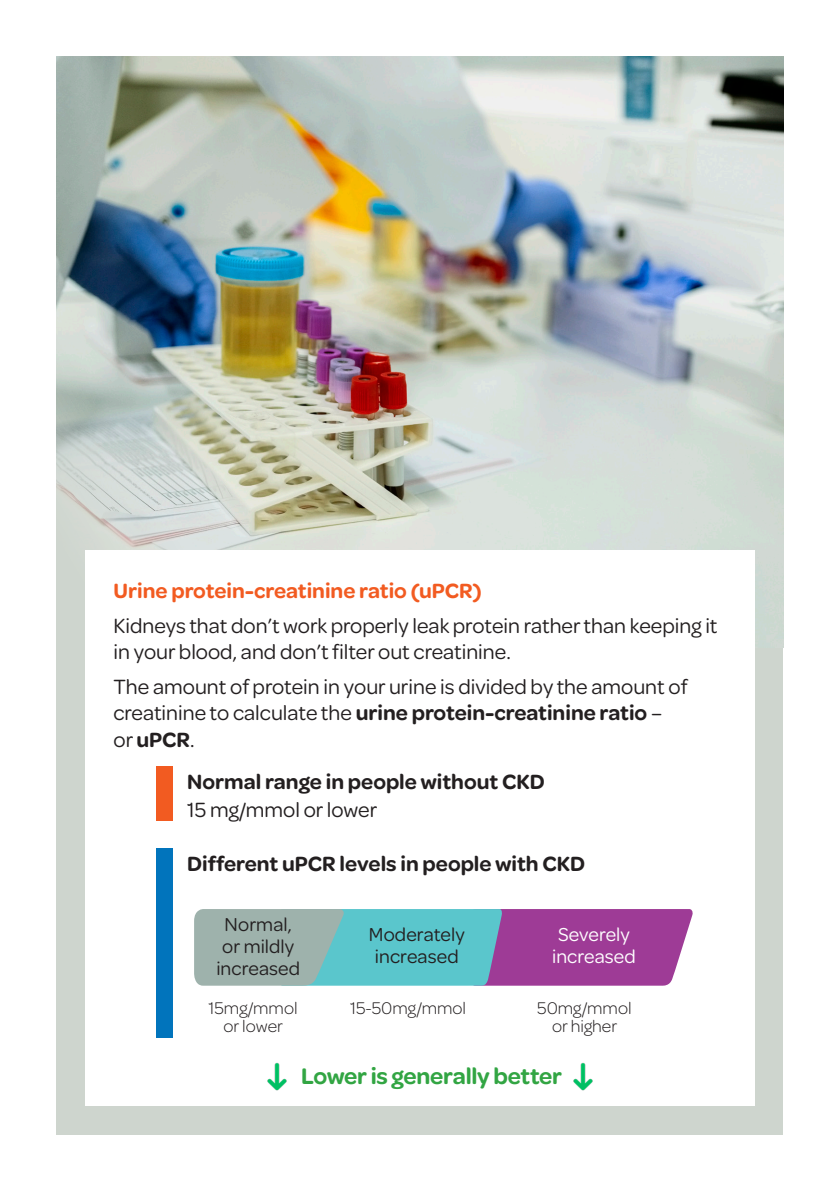
<style>
.page{position:relative;width:840px;height:1191px;background:#fff}
.page>*{position:absolute;margin:0;border:0;box-sizing:border-box;transform-origin:0 0}
.t1{font:600 24px "Omnes";letter-spacing:-.01em;color:#32a543}
.t2{font:22px/26.4px "Omnes";color:#231f20}
.t3{font:600 22px "Omnes";color:#231f20}
.t4{font:600 22px "Omnes";color:#f25b21}
.t5{font:20px/22px "Omnes";letter-spacing:.005em;color:#231f20;text-align:center}
.t6{font:20px/22px "Omnes";letter-spacing:.005em;color:#fff}
.t7{font:300 18px/18px "Omnes";color:#231f20;text-align:center}
.s1{font-weight:600}
</style>
<div class="page">
<div style="left:57px;top:57px;width:725px;height:1077px;background:#ced5ce"></div>
<img style="left:57px;top:57px;width:725px;height:590px">
<div style="left:85px;top:550px;width:669px;height:556px;background:#fff"></div>
<div style="left:156px;top:765px;width:17px;height:55px;background:#f25b21"></div>
<div style="left:156px;top:848px;width:17px;height:189px;background:#0174bc"></div>
<svg style="left:194px;top:909px;width:499px;height:77px;background:#8a8eb0"></svg>
<img style="left:573px;top:1062px;width:20px;height:29px">
<img style="left:267px;top:1062px;width:20px;height:29px">
<p class="t4" style="left:113px;top:576px;width:369px">Urine protein-creatinine ratio (uPCR)</p>
<p class="t2" style="left:113px;top:611px;width:605px">Kidneys that don’t work properly leak protein rather than keeping it in your blood, and don’t filter out creatinine.</p>
<p class="t2" style="left:113px;top:672px;width:575px">The amount of protein in your urine is divided by the amount of creatinine to calculate the <span class="s1">urine protein-creatinine ratio</span> –<br>or <span class="s1">uPCR</span>.</p>
<p class="t3" style="left:187px;top:766px;width:359px">Normal range in people without CKD</p>
<p class="t2" style="left:187px;top:795px;width:191px">15 mg/mmol or lower</p>
<p class="t3" style="left:187px;top:848px;width:399px">Different uPCR levels in people with CKD</p>
<p class="t5" style="left:216px;top:912px;width:85px">Normal, or mildly increased</p>
<p class="t5" style="left:368px;top:922px;width:97px">Moderately increased</p>
<p class="t6" style="left:552px;top:921px;width:85px">Severely increased</p>
<p class="t7" style="left:208px;top:997px;width:91px">15mg/mmol</p>
<p class="t7" style="left:223px;top:1015px;width:61px">or lower</p>
<p class="t7" style="left:350px;top:997px;width:118px">15-50mg/mmol</p>
<p class="t7" style="left:537px;top:997px;width:96px">50mg/mmol or higher</p>
<p class="t1" style="left:301px;top:1059px;width:262px">Lower is generally better</p>
</div>
